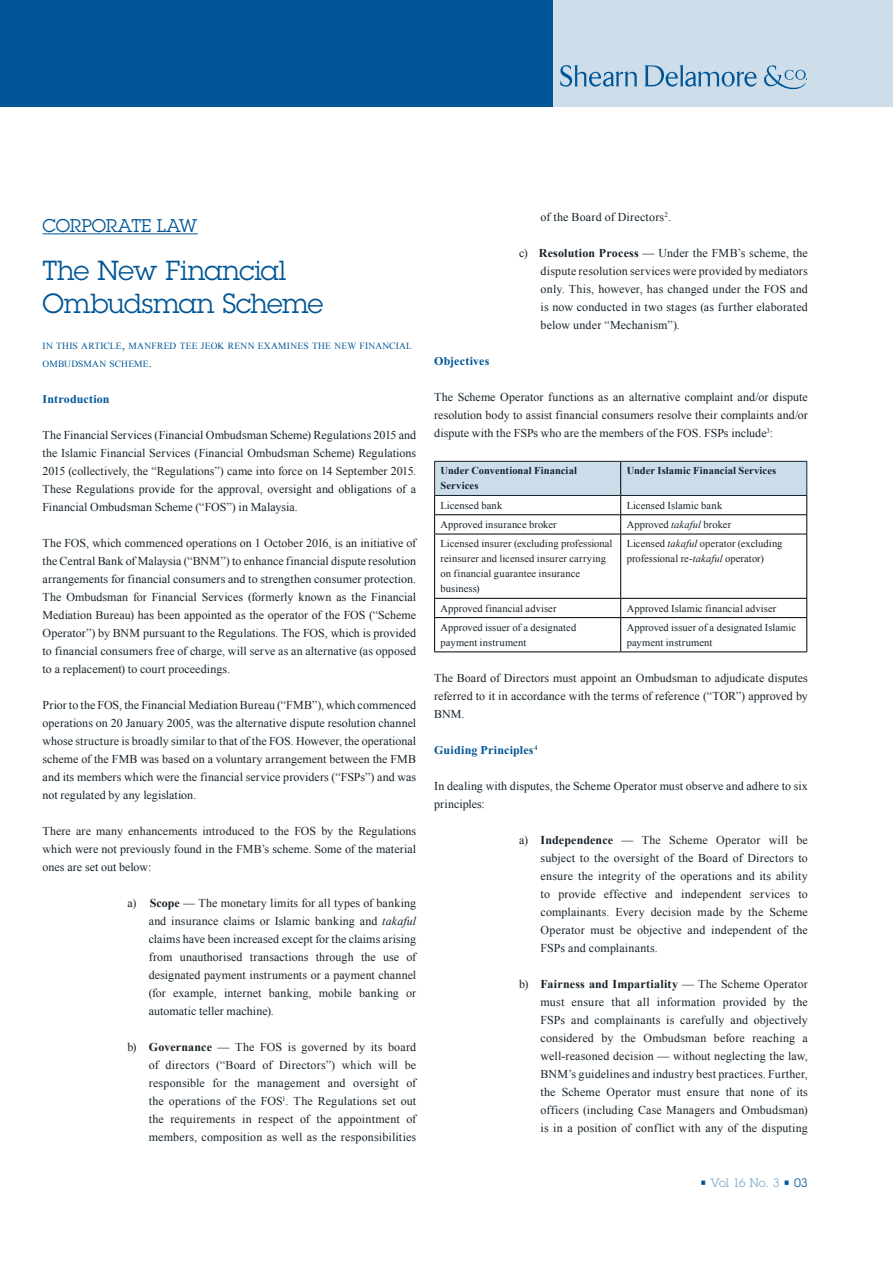
<style>
.page{position:relative;width:893px;height:1263px;background:#fff}
.page>*{position:absolute;margin:0;border:0;box-sizing:border-box;transform-origin:0 0}
.t1{font:27px/33px "Lubalin Graph Std";letter-spacing:-.02em;color:#005596}
.t2{font:18px "Lubalin Graph Std";letter-spacing:-.005em;color:#005596}
.t3{font:12px/18px "Times New Roman";letter-spacing:.005em;color:#152128;text-align:justify}
.t4{font:700 12px "Times New Roman";letter-spacing:.01em;color:#005596}
.t5{font:12px "Lubalin Graph Std";letter-spacing:-.015em;color:#80aacb}
.t6{font:10.5px/15px "Times New Roman";letter-spacing:.01em;color:#152128}
.t7{font:700 10.5px/15px "Times New Roman";letter-spacing:.005em;color:#152128}
.t8{font:9.45px/18px "Times New Roman";letter-spacing:.025em;color:#005596}
.s1{font-size:13.5px}
.s2{font-weight:700}
.s3{font-style:italic}
.s4{color:#005596}
</style>
<div class="page">
<div style="left:0;top:0;width:553px;height:106px;background:#005596"></div>
<div style="left:553px;top:0;width:340px;height:106px;background:#cdddea"></div>
<svg style="left:560px;top:65px;width:77px;height:22px"></svg>
<svg style="left:644px;top:65px;width:113px;height:22px"></svg>
<svg style="left:764px;top:65px;width:43px;height:24px"></svg>
<hr style="left:43px;top:233px;width:155px;height:1px;background:#005596">
<hr style="left:434px;top:618px;width:1px;height:33px;background:#000">
<hr style="left:434px;top:651px;width:187px;height:1px;background:#000">
<hr style="left:620px;top:534px;width:1px;height:64px;background:#000">
<svg style="left:620px;top:599px;width:1px;height:18px"></svg>
<hr style="left:620px;top:618px;width:1px;height:33px;background:#000">
<hr style="left:806px;top:618px;width:1px;height:33px;background:#000">
<hr style="left:621px;top:651px;width:186px;height:1px;background:#000">
<svg style="left:434px;top:461px;width:373px;height:73px"></svg>
<hr style="left:434px;top:534px;width:187px;height:1px;background:#000">
<hr style="left:434px;top:534px;width:1px;height:64px;background:#000">
<hr style="left:621px;top:534px;width:186px;height:1px;background:#000">
<hr style="left:806px;top:534px;width:1px;height:64px;background:#000">
<hr style="left:434px;top:598px;width:187px;height:1px;background:#000">
<svg style="left:434px;top:599px;width:1px;height:18px"></svg>
<hr style="left:621px;top:598px;width:186px;height:1px;background:#000">
<svg style="left:806px;top:599px;width:1px;height:18px"></svg>
<hr style="left:434px;top:617px;width:187px;height:1px;background:#000">
<hr style="left:621px;top:617px;width:186px;height:1px;background:#000">
<h2 class="t2" style="left:43px;top:214px;width:157px">CORPORATE LAW</h2>
<h1 class="t1" style="left:43px;top:254px;width:283px">The New Financial<br>Ombudsman Scheme</h1>
<p class="t8" style="left:43px;top:337px;width:371px">IN THIS ARTICLE<span class="s1">,</span> MANFRED TEE JEOK RENN EXAMINES THE NEW FINANCIAL<br>OMBUDSMAN SCHEME<span class="s1">.</span></p>
<p class="t4" style="left:43px;top:392px;width:69px">Introduction</p>
<p class="t3" style="left:43px;top:426px;width:375px">The Financial Services (Financial Ombudsman Scheme) Regulations 2015 and the Islamic Financial Services (Financial Ombudsman Scheme) Regulations 2015 (collectively, the “Regulations”) came into force on 14 September 2015.<br>These Regulations provide for the approval, oversight and obligations of a Financial Ombudsman Scheme (“FOS”) in Malaysia.</p>
<p class="t3" style="left:43px;top:534px;width:375px">The FOS, which commenced operations on 1 October 2016, is an initiative of the Central Bank of Malaysia (“BNM”) to enhance financial dispute resolution arrangements for financial consumers and to strengthen consumer protection.<br>The Ombudsman for Financial Services (formerly known as the Financial Mediation Bureau) has been appointed as the operator of the FOS (“Scheme Operator”) by BNM pursuant to the Regulations. The FOS, which is provided to financial consumers free of charge, will serve as an alternative (as opposed to a replacement) to court proceedings.</p>
<p class="t3" style="left:43px;top:696px;width:375px">Prior to the FOS, the Financial Mediation Bureau (“FMB”), which commenced operations on 20 January 2005, was the alternative dispute resolution channel whose structure is broadly similar to that of the FOS. However, the operational scheme of the FMB was based on a voluntary arrangement between the FMB and its members which were the financial service providers (“FSPs”) and was not regulated by any legislation.</p>
<p class="t3" style="left:43px;top:822px;width:375px">There are many enhancements introduced to the FOS by the Regulations which were not previously found in the FMB’s scheme. Some of the material ones are set out below:</p>
<p class="t3" style="left:149px;top:894px;width:269px;text-indent:-21px">a) <span class="s2">Scope</span> — The monetary limits for all types of banking and insurance claims or Islamic banking and <span class="s3">takaful </span>claims have been increased except for the claims arising from unauthorised transactions through the use of designated payment instruments or a payment channel (for example, internet banking, mobile banking or automatic teller machine).</p>
<p class="t3" style="left:149px;top:1038px;width:269px;text-indent:-21px">b) <span class="s2">Governance</span> — The FOS is governed by its board of directors (“Board of Directors”) which will be responsible for the management and oversight of the operations of the FOS<sup>1</sup>. The Regulations set out the requirements in respect of the appointment of members, composition as well as the responsibilities</p>
<p class="t3" style="left:540px;top:208px;width:132px">of the Board of Directors<sup>2</sup>.</p>
<p class="t3" style="left:540px;top:244px;width:269px;text-indent:-21px">c) <span class="s2">Resolution Process</span> — Under the FMB’s scheme, the dispute resolution services were provided by mediators only. This, however, has changed under the FOS and is now conducted in two stages (as further elaborated below under “Mechanism”).</p>
<p class="t4" style="left:434px;top:354px;width:57px">Objectives</p>
<p class="t3" style="left:434px;top:388px;width:375px">The Scheme Operator functions as an alternative complaint and/or dispute resolution body to assist financial consumers resolve their complaints and/or dispute with the FSPs who are the members of the FOS. FSPs include<sup>3</sup>:</p>
<p class="t7" style="left:441px;top:463px;width:138px">Under Conventional Financial<br>Services</p>
<p class="t7" style="left:627px;top:463px;width:151px">Under Islamic Financial Services</p>
<p class="t6" style="left:441px;top:498px;width:63px">Licensed bank</p>
<p class="t6" style="left:627px;top:498px;width:97px">Licensed Islamic bank</p>
<p class="t6" style="left:441px;top:517px;width:118px">Approved insurance broker</p>
<p class="t6" style="left:627px;top:517px;width:106px">Approved <span class="s3">takaful</span> broker</p>
<p class="t6" style="left:441px;top:536px;width:173px">Licensed insurer (excluding professional reinsurer and licensed insurer carrying on financial guarantee insurance business)</p>
<p class="t6" style="left:627px;top:536px;width:157px">Licensed <span class="s3">takaful</span> operator (excluding professional re-<span class="s3">takaful</span> operator)</p>
<p class="t6" style="left:441px;top:600px;width:117px">Approved financial adviser</p>
<p class="t6" style="left:627px;top:600px;width:151px">Approved Islamic financial adviser</p>
<p class="t6" style="left:441px;top:620px;width:137px">Approved issuer of a designated payment instrument</p>
<p class="t6" style="left:627px;top:620px;width:171px">Approved issuer of a designated Islamic payment instrument</p>
<p class="t3" style="left:434px;top:669px;width:375px">The Board of Directors must appoint an Ombudsman to adjudicate disputes referred to it in accordance with the terms of reference (“TOR”) approved by BNM.</p>
<p class="t4" style="left:434px;top:744px;width:105px">Guiding Principles<sup>4</sup></p>
<p class="t3" style="left:434px;top:777px;width:375px">In dealing with disputes, the Scheme Operator must observe and adhere to six principles:</p>
<p class="t3" style="left:541px;top:831px;width:269px;text-indent:-21px">a) <span class="s2">Independence</span> — The Scheme Operator will be subject to the oversight of the Board of Directors to ensure the integrity of the operations and its ability to provide effective and independent services to complainants. Every decision made by the Scheme Operator must be objective and independent of the FSPs and complainants.</p>
<p class="t3" style="left:541px;top:975px;width:269px;text-indent:-21px">b) <span class="s2">Fairness and Impartiality</span> — The Scheme Operator must ensure that all information provided by the FSPs and complainants is carefully and objectively considered by the Ombudsman before reaching a well-reasoned decision — without neglecting the law, BNM’s guidelines and industry best practices. Further, the Scheme Operator must ensure that none of its officers (including Case Managers and Ombudsman) is in a position of conflict with any of the disputing</p>
<p class="t5" style="left:700px;top:1175px;width:110px"><span class="s4">•</span> Vol 16 No. 3 <span class="s4">• 03</span></p>
</div>
